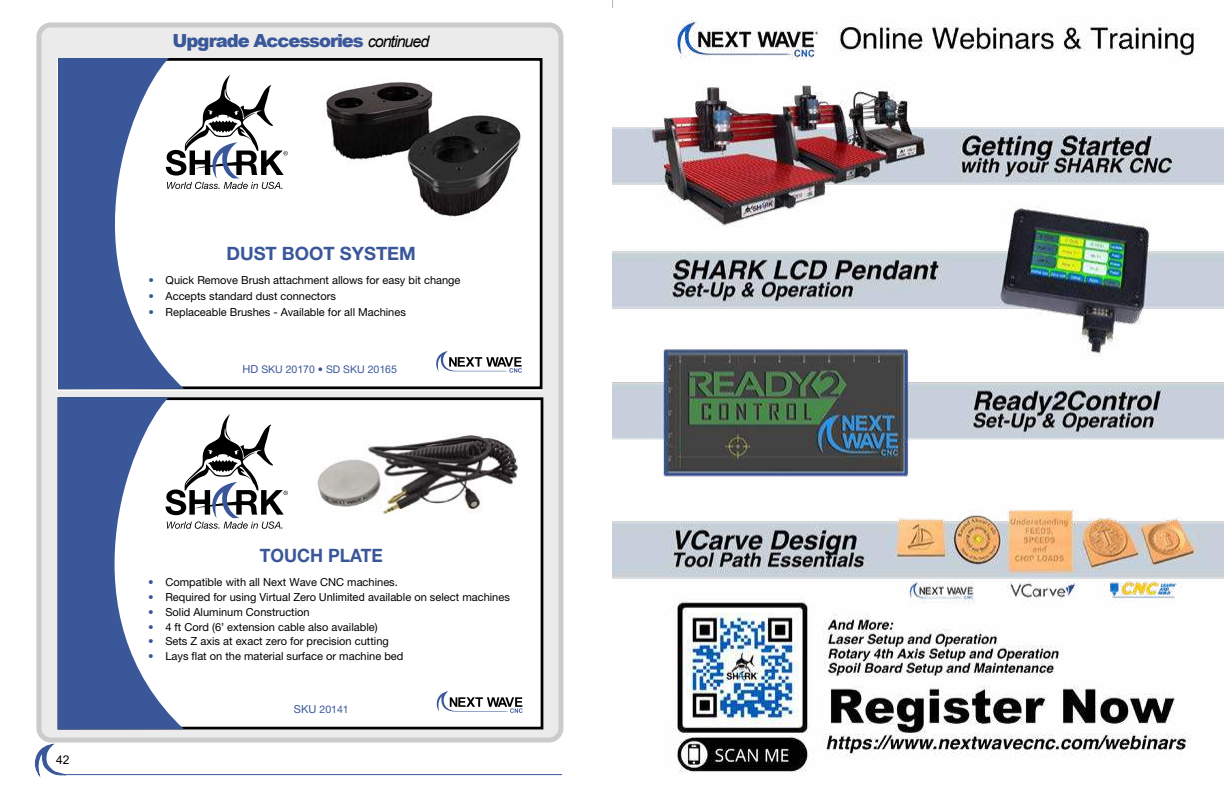
<style>
.page{position:relative;width:1224px;height:792px;background:#fff}
.page>*{position:absolute;margin:0;border:0;box-sizing:border-box;transform-origin:0 0}
.t1{font:700 18.5px "Helvetica Neue LT Std";color:#3a5799;scale:.95 1}
.t2{font:700 18.4px "Helvetica Neue LT Std";color:#3a5799}
.t3{font:900 18px "Arial";letter-spacing:-.06em;color:#3a5799}
.t4{font:12px "Arial";color:#000}
.t5{font:11.1px "Helvetica Neue LT Std";color:#000}
.t6{font:11px "Helvetica Neue LT Std";color:#000}
.t7{font:10.6px "Helvetica Neue LT Std";color:#3a5799}
.t8{font:10.5px "Helvetica Neue LT Std";color:#3a5799}
.s1{font-weight:400;font-style:italic;font-size:16px;color:#000}
.s2{color:#3a5799}
.s3{font-size:11px}
.s4{font-family:"Arial"}
.s5{font-size:11.1px}
</style>
<div class="page">
<div style="left:39px;top:25px;width:522px;height:715px;background:#ebebeb;border-radius:12px"></div>
<div style="left:36px;top:22px;width:527px;height:721px;border:5px solid #cbcbcb;border-radius:12px"></div>
<div style="left:58px;top:397px;width:485px;height:333px;background:#fff"></div>
<div style="left:58px;top:397px;width:485px;height:333px;border:3px solid #000"></div>
<svg style="left:436px;top:691px;width:87px;height:22px"></svg>
<svg style="left:58px;top:397px;width:126px;height:333px;fill:#3a5799"></svg>
<svg style="left:165px;top:414px;width:123px;height:115px"></svg>
<img style="left:317px;top:434px;width:201px;height:80px">
<div style="left:58px;top:58px;width:485px;height:332px;background:#fff"></div>
<div style="left:58px;top:58px;width:485px;height:331px;border:3px solid #000"></div>
<svg style="left:436px;top:351px;width:86px;height:22px"></svg>
<svg style="left:58px;top:58px;width:126px;height:331px;fill:#3a5799"></svg>
<svg style="left:166px;top:75px;width:122px;height:114px"></svg>
<img style="left:324px;top:81px;width:197px;height:139px">
<hr style="left:64px;top:774px;width:498px;height:1px;background:#3a5799">
<svg style="left:35px;top:744px;width:32px;height:32px"></svg>
<img style="left:612px;top:0;width:612px;height:773px">
<p class="t4" style="left:56px;top:756px;width:15px">42</p>
<h3 class="t3" style="left:173px;top:34px;width:258px">Upgrade Accessories <span class="s1">continued</span></h3>
<h2 class="t2" style="left:226px;top:243px;width:191px">DUST BOOT SYSTEM</h2>
<p class="t6" style="left:148px;top:276px;width:314px"><span class="s2">•</span> Quick Remove Brush attachment allows for easy bit change</p>
<p class="t6" style="left:148px;top:292px;width:189px"><span class="s2">•</span> Accepts standard dust connectors</p>
<p class="t6" style="left:148px;top:308px;width:259px"><span class="s2">•</span> Replaceable Brushes - Available for all Machines</p>
<p class="t8" style="left:243px;top:365px;width:156px"><span class="s3">HD</span> SKU 20<span class="s4">170</span> • SD SKU 20<span class="s4">165</span></p>
<h1 class="t1" style="left:260px;top:545px;width:131px">TOUCH PLATE</h1>
<p class="t5" style="left:148px;top:578px;width:251px"><span class="s2">•</span> Compatible with all Next Wave CNC machines.</p>
<p class="t5" style="left:148px;top:593px;width:363px"><span class="s2">•</span> Required for using Virtual Zero <span class="s4">Unlimited</span> available on select machines</p>
<p class="t5" style="left:148px;top:608px;width:163px"><span class="s2">•</span> Solid Aluminum Construction</p>
<p class="t5" style="left:148px;top:623px;width:231px"><span class="s2">•</span> 4 ft Cord (6’ extension cable also available)</p>
<p class="t5" style="left:148px;top:637px;width:242px"><span class="s2">•</span> Sets Z axis at exact zero for precision cutting</p>
<p class="t5" style="left:148px;top:652px;width:257px"><span class="s2">•</span> Lays flat on the material surface or machine bed</p>
<p class="t7" style="left:294px;top:705px;width:56px"><span class="s5">SKU</span> 20141</p>
</div>
